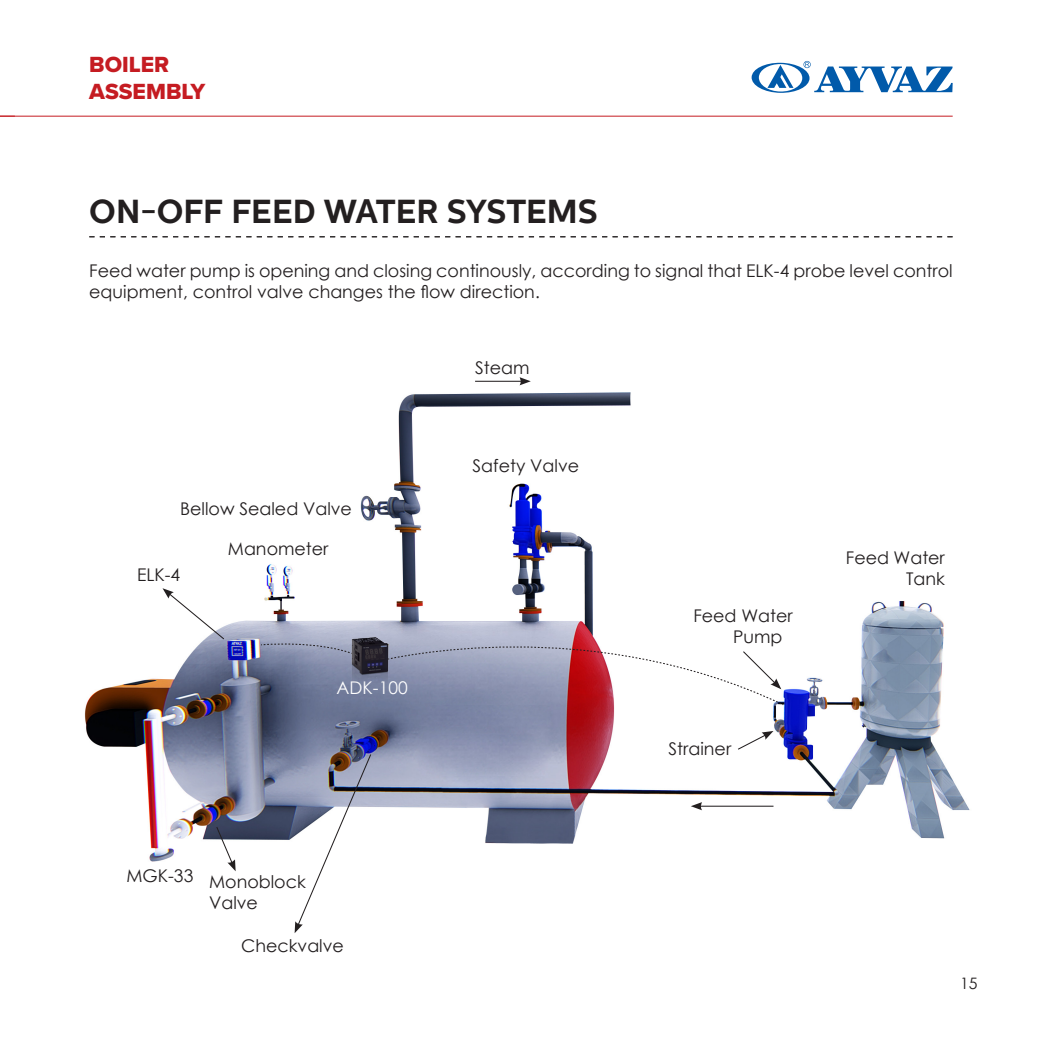
<style>
.page{position:relative;width:1042px;height:1042px;background:#fff}
.page>*{position:absolute;margin:0;border:0;box-sizing:border-box;transform-origin:0 0}
.t1{font:700 33.25px "Centrale Sans";color:#231f20}
.t2{font:22.75px/26.6px "Proxima Nova Extrabld";color:#c51c22}
.t3{font:17.5px/21px "Century Gothic";color:#231f20}
.t4{font:17.5px "Century Gothic";color:#fff}
.t5{font:15.75px "Century Gothic";color:#231f20}
</style>
<div class="page">
<svg style="left:751px;top:61px;width:201px;height:32px"></svg>
<hr style="left:0;top:116px;width:952px;height:1px;background:#c51c22">
<svg style="left:0;top:116px;width:15px;height:1px"></svg>
<svg style="left:89px;top:236px;width:863px;height:1px"></svg>
<img style="left:84px;top:380px;width:886px;height:553px">
<svg style="left:215px;top:826px;width:21px;height:45px"></svg>
<svg style="left:162px;top:588px;width:63px;height:52px"></svg>
<svg style="left:295px;top:753px;width:77px;height:180px"></svg>
<svg style="left:737px;top:731px;width:36px;height:19px"></svg>
<hr style="left:475px;top:381px;width:47px;height:1px;background:#231f20">
<svg style="left:519px;top:377px;width:12px;height:8px"></svg>
<hr style="left:699px;top:805px;width:74px;height:2px;background:#231f20">
<svg style="left:691px;top:802px;width:11px;height:8px"></svg>
<svg style="left:260px;top:613px;width:524px;height:93px"></svg>
<img style="left:346px;top:635px;width:49px;height:59px">
<h2 class="t2" style="left:89px;top:51px;width:118px">BOILER<br>ASSEMBLY</h2>
<p class="t1" style="left:89px;top:192px;width:510px">ON-OFF FEED WATER SYSTEMS</p>
<p class="t3" style="left:89px;top:260px;width:865px">Feed water pump is opening and closing continously, according to signal that ELK-4 probe level control equipment, control valve changes the flow direction.</p>
<p class="t3" style="left:475px;top:357px;width:56px">Steam</p>
<p class="t3" style="left:180px;top:498px;width:173px">Bellow Sealed Valve</p>
<p class="t3" style="left:228px;top:538px;width:102px">Manometer</p>
<p class="t3" style="left:137px;top:563px;width:45px">ELK-4</p>
<p class="t4" style="left:337px;top:675px;width:73px">ADK-100</p>
<p class="t3" style="left:472px;top:455px;width:108px">Safety Valve</p>
<p class="t3" style="left:733px;top:605px;width:61px;text-indent:-40px">Feed Water<br>Pump</p>
<p class="t3" style="left:668px;top:738px;width:64px">Strainer</p>
<p class="t3" style="left:846px;top:546px;width:100px;text-align:right">Feed Water<br>Tank</p>
<p class="t3" style="left:126px;top:865px;width:68px">MGK-33</p>
<p class="t3" style="left:209px;top:871px;width:98px">Monoblock</p>
<p class="t3" style="left:209px;top:892px;width:50px">Valve</p>
<p class="t3" style="left:241px;top:935px;width:104px">Checkvalve</p>
<p class="t5" style="left:960px;top:972px;width:19px">15</p>
</div>
